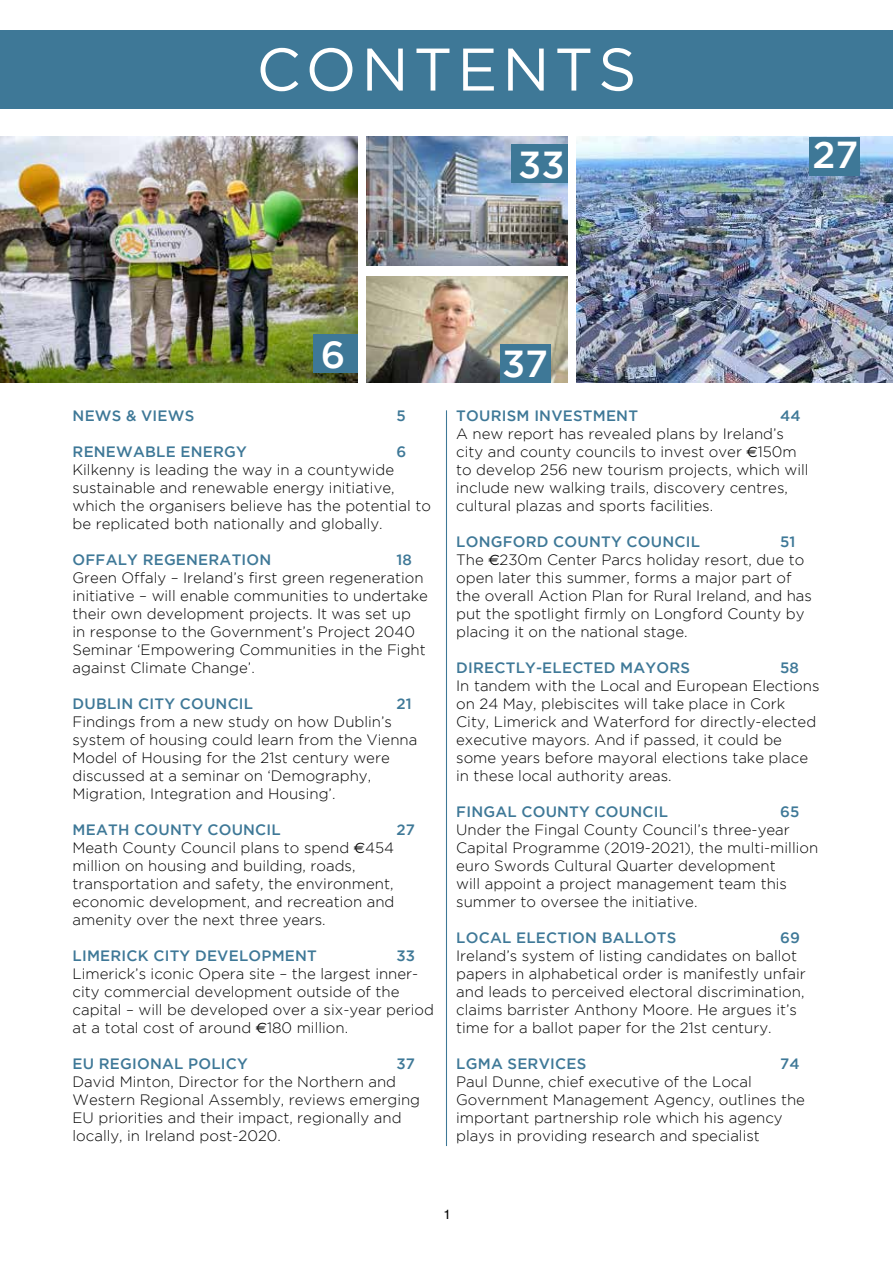
<style>
.page{position:relative;width:893px;height:1263px;background:#fff}
.page>*{position:absolute;margin:0;border:0;box-sizing:border-box;transform-origin:0 0}
.t1{font:60px "Gotham";letter-spacing:.08em;color:#fff}
.t2{font:500 37.5px "Gotham";color:#fff}
.t3{font:300 15px/18px "Gotham";color:#000}
.t4{font:500 15px "Gotham";letter-spacing:.015em;color:#3e7897}
.t5{font:13.5px "Helvetica";color:#000}
.s1{font-family:"Euro Sans";font-weight:400}
.s2{font-weight:500;color:#3e7897}
</style>
<div class="page">
<div style="left:0;top:30px;width:893px;height:78px;background:#3e7897"></div>
<hr style="left:446px;top:410px;width:1px;height:736px;background:#3e7897">
<img style="left:0;top:137px;width:357px;height:245px">
<img style="left:577px;top:137px;width:316px;height:245px">
<img style="left:366px;top:137px;width:202px;height:129px">
<img style="left:366px;top:276px;width:202px;height:106px">
<div style="left:313px;top:335px;width:44px;height:38px;background:#3e7897"></div>
<div style="left:511px;top:145px;width:57px;height:38px;background:#3e7897"></div>
<div style="left:500px;top:344px;width:51px;height:38px;background:#3e7897"></div>
<div style="left:809px;top:137px;width:51px;height:38px;background:#3e7897"></div>
<h1 class="t1" style="left:256px;top:36px;width:382px">CONTENTS</h1>
<h2 class="t2" style="left:321px;top:333px;width:26px">6</h2>
<h2 class="t2" style="left:518px;top:143px;width:48px">33</h2>
<h2 class="t2" style="left:502px;top:343px;width:48px">37</h2>
<h2 class="t2" style="left:813px;top:134px;width:47px">27</h2>
<p class="t4" style="left:73px;top:407px;width:123px">NEWS &amp; VIEWS</p>
<p class="t4" style="left:397px;top:407px;width:11px">5</p>
<p class="t4" style="left:73px;top:443px;width:176px">RENEWABLE ENERGY</p>
<p class="t4" style="left:397px;top:443px;width:11px">6</p>
<p class="t3" style="left:73px;top:461px;width:360px">Kilkenny is leading the way in a countywide sustainable and renewable energy initiative, which the organisers believe has the potential to be replicated both nationally and globally.</p>
<p class="t4" style="left:73px;top:551px;width:200px">OFFALY REGENERATION</p>
<p class="t4" style="left:397px;top:551px;width:17px">18</p>
<p class="t3" style="left:73px;top:569px;width:357px">Green Offaly – Ireland’s first green regeneration initiative – will enable communities to undertake their own development projects. It was set up<br>in response to the Government’s Project 2040<br>Seminar ‘Empowering Communities in the Fight against Climate Change’.</p>
<p class="t4" style="left:73px;top:695px;width:182px">DUBLIN CITY COUNCIL</p>
<p class="t4" style="left:397px;top:695px;width:17px">21</p>
<p class="t3" style="left:73px;top:713px;width:346px">Findings from a new study on how Dublin’s system of housing could learn from the Vienna Model of Housing for the 21st century were discussed at a seminar on ‘Demography, Migration, Integration and Housing’.</p>
<p class="t4" style="left:73px;top:821px;width:210px">MEATH COUNTY COUNCIL</p>
<p class="t4" style="left:397px;top:821px;width:20px">27</p>
<p class="t3" style="left:73px;top:839px;width:323px">Meath County Council plans to spend <span class="s1">€</span>454 million on housing and building, roads, transportation and safety, the environment, economic development, and recreation and amenity over the next three years.</p>
<p class="t4" style="left:73px;top:947px;width:246px">LIMERICK CITY DEVELOPMENT</p>
<p class="t4" style="left:397px;top:947px;width:20px">33</p>
<p class="t3" style="left:73px;top:965px;width:363px">Limerick’s iconic Opera site – the largest inner&shy;city commercial development outside of the capital – will be developed over a six-year period at a total cost of around <span class="s1">€</span>180 million.</p>
<p class="t4" style="left:73px;top:1055px;width:177px">EU REGIONAL POLICY</p>
<p class="t4" style="left:397px;top:1055px;width:20px">37</p>
<p class="t3" style="left:73px;top:1073px;width:349px">David Minton, Director for the Northern and Western Regional Assembly, reviews emerging EU priorities and their impact, regionally and locally, in Ireland post-2020.</p>
<p class="t4" style="left:456px;top:407px;width:183px">TOURISM INVESTMENT</p>
<p class="t4" style="left:780px;top:407px;width:22px">44</p>
<p class="t3" style="left:456px;top:425px;width:354px">A new report has revealed plans by Ireland’s city and county councils to invest over <span class="s1">€</span>150m to develop 256 new tourism projects, which will include new walking trails, discovery centres, cultural plazas and sports facilities.</p>
<p class="t4" style="left:456px;top:533px;width:245px">LONGFORD COUNTY COUNCIL</p>
<p class="t3" style="left:456px;top:533px;width:357px;text-indent:324px"><span class="s2">51<br></span>The <span class="s1">€</span>230m Center Parcs holiday resort, due to open later this summer, forms a major part of the overall Action Plan for Rural Ireland, and has put the spotlight firmly on Longford County by placing it on the national stage.</p>
<p class="t4" style="left:456px;top:659px;width:235px">DIRECTLY-ELECTED MAYORS</p>
<p class="t4" style="left:780px;top:659px;width:20px">58</p>
<p class="t3" style="left:456px;top:677px;width:365px">In tandem with the Local and European Elections on 24 May, plebiscites will take place in Cork City, Limerick and Waterford for directly-elected executive mayors. And if passed, it could be some years before mayoral elections take place in these local authority areas.</p>
<p class="t4" style="left:456px;top:803px;width:213px">FINGAL COUNTY COUNCIL</p>
<p class="t4" style="left:780px;top:803px;width:21px">65</p>
<p class="t3" style="left:456px;top:821px;width:364px">Under the Fingal County Council’s three-year Capital Programme (2019-2021), the multi-million euro Swords Cultural Quarter development<br>will appoint a project management team this summer to oversee the initiative.</p>
<p class="t4" style="left:456px;top:929px;width:222px">LOCAL ELECTION BALLOTS</p>
<p class="t4" style="left:780px;top:929px;width:21px">69</p>
<p class="t3" style="left:456px;top:947px;width:351px">Ireland’s system of listing candidates on ballot papers in alphabetical order is manifestly unfair and leads to perceived electoral discrimination, claims barrister Anthony Moore. He argues it’s time for a ballot paper for the 21st century.</p>
<p class="t4" style="left:456px;top:1055px;width:131px">LGMA SERVICES</p>
<p class="t4" style="left:780px;top:1055px;width:21px">74</p>
<p class="t3" style="left:456px;top:1073px;width:350px">Paul Dunne, chief executive of the Local Government Management Agency, outlines the important partnership role which his agency plays in providing research and specialist</p>
<p class="t5" style="left:443px;top:1204px;width:9px">1</p>
</div>
